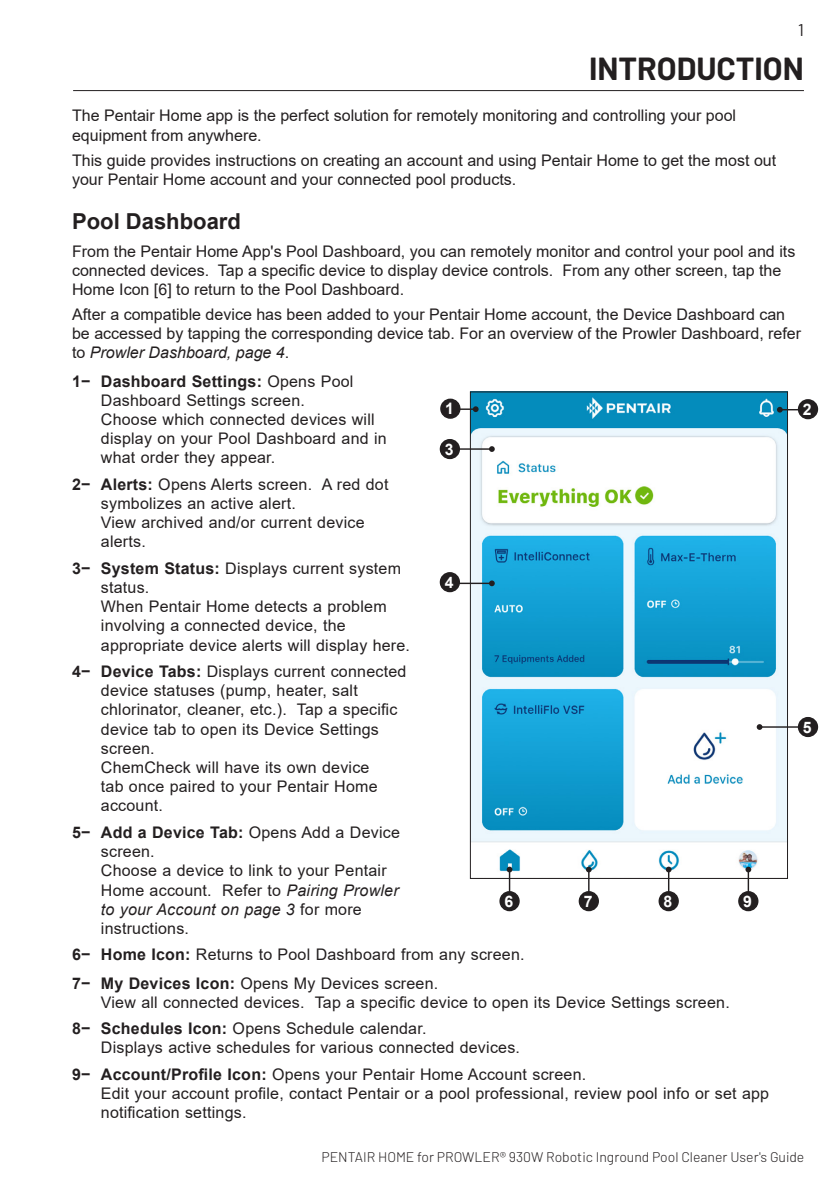
<style>
.page{position:relative;width:840px;height:1191px;background:#fff}
.page>*{position:absolute;margin:0;border:0;box-sizing:border-box;transform-origin:0 0}
.t1{font:700 32px "Barlow";color:#231f20}
.t2{font:700 22px "Arial";color:#231f20}
.t3{font:17px "Barlow";color:#231f20}
.Num_List_Indent{font:16px/19.2px "Arial";letter-spacing:.015em;color:#231f20}
.t4{font:700 15.8px "Arial";color:#fff}
.t5{font:300 14px "Barlow";color:#231f20}
.s1{font-style:italic}
.s2{font-weight:700}
</style>
<div class="page">
<hr style="left:73px;top:90px;width:730px;height:1px;background:#231f20">
<img style="left:472px;top:394px;width:313px;height:482px">
<div style="left:470px;top:392px;width:317px;height:486px;border:1px solid #231f20"></div>
<hr style="left:450px;top:448px;width:41px;height:2px;background:#231f20">
<svg style="left:488px;top:446px;width:6px;height:6px"></svg>
<hr style="left:450px;top:582px;width:41px;height:2px;background:#231f20">
<svg style="left:488px;top:580px;width:6px;height:6px"></svg>
<hr style="left:587px;top:869px;width:2px;height:23px;background:#231f20">
<svg style="left:585px;top:866px;width:6px;height:6px"></svg>
<hr style="left:667px;top:869px;width:2px;height:23px;background:#231f20">
<svg style="left:665px;top:866px;width:6px;height:6px"></svg>
<svg style="left:745px;top:866px;width:5px;height:25px"></svg>
<svg style="left:776px;top:407px;width:21px;height:5px"></svg>
<hr style="left:508px;top:869px;width:2px;height:23px;background:#231f20">
<svg style="left:506px;top:866px;width:6px;height:6px"></svg>
<hr style="left:450px;top:408px;width:25px;height:2px;background:#231f20">
<svg style="left:472px;top:406px;width:6px;height:6px"></svg>
<hr style="left:759px;top:726px;width:46px;height:1px;background:#231f20">
<svg style="left:756px;top:724px;width:6px;height:6px"></svg>
<div style="left:659px;top:891px;width:18px;height:19px;background:#231f20;border-radius:50%"></div>
<div style="left:658px;top:891px;width:20px;height:20px;border:1px solid #231f20;border-radius:50%"></div>
<div style="left:579px;top:891px;width:19px;height:19px;background:#231f20;border-radius:50%"></div>
<div style="left:578px;top:891px;width:20px;height:20px;border:1px solid #231f20;border-radius:50%"></div>
<div style="left:500px;top:891px;width:18px;height:19px;background:#231f20;border-radius:50%"></div>
<div style="left:499px;top:891px;width:20px;height:20px;border:1px solid #231f20;border-radius:50%"></div>
<div style="left:798px;top:717px;width:19px;height:19px;background:#231f20;border-radius:50%"></div>
<div style="left:797px;top:717px;width:20px;height:20px;border:1px solid #231f20;border-radius:50%"></div>
<div style="left:440px;top:399px;width:19px;height:19px;background:#231f20;border-radius:50%"></div>
<div style="left:440px;top:398px;width:20px;height:21px;border:1px solid #231f20;border-radius:50%"></div>
<div style="left:798px;top:400px;width:19px;height:18px;background:#231f20;border-radius:50%"></div>
<div style="left:797px;top:399px;width:20px;height:20px;border:1px solid #231f20;border-radius:50%"></div>
<div style="left:440px;top:573px;width:19px;height:18px;background:#231f20;border-radius:50%"></div>
<div style="left:439px;top:572px;width:21px;height:20px;border:1px solid #231f20;border-radius:50%"></div>
<div style="left:440px;top:440px;width:19px;height:18px;background:#231f20;border-radius:50%"></div>
<div style="left:439px;top:439px;width:21px;height:20px;border:1px solid #231f20;border-radius:50%"></div>
<div style="left:738px;top:891px;width:19px;height:19px;background:#231f20;border-radius:50%"></div>
<div style="left:737px;top:891px;width:21px;height:20px;border:1px solid #231f20;border-radius:50%"></div>
<p class="t3" style="left:797px;top:19px;width:7px">1</p>
<p class="t1" style="left:588px;top:49px;width:216px">INTRODUCTION</p>
<p class="Num_List_Indent" style="left:72px;top:106px;width:665px">The Pentair Home app is the perfect solution for remotely monitoring and controlling your pool equipment from anywhere.</p>
<p class="Num_List_Indent" style="left:72px;top:150px;width:705px">This guide provides instructions on creating an account and using Pentair Home to get the most out your Pentair Home account and your connected pool products.</p>
<p class="t2" style="left:72px;top:206px;width:170px">Pool Dashboard</p>
<p class="Num_List_Indent" style="left:72px;top:241px;width:724px">From the Pentair Home App's Pool Dashboard, you can remotely monitor and control your pool and its connected devices. Tap a specific device to display device controls. From any other screen, tap the<br>Home Icon [6] to return to the Pool Dashboard.</p>
<p class="Num_List_Indent" style="left:72px;top:304px;width:730px">After a compatible device has been added to your Pentair Home account, the Device Dashboard can be accessed by tapping the corresponding device tab. For an overview of the Prowler Dashboard, refer to <span class="s1">Prowler Dashboard, page 4</span>.</p>
<p class="Num_List_Indent" style="left:101px;top:371px;width:254px;text-indent:-29px"><span class="s2">1− Dashboard Settings:</span> Opens Pool<br>Dashboard Settings screen.</p>
<p class="Num_List_Indent" style="left:101px;top:409px;width:287px">Choose which connected devices will display on your Pool Dashboard and in what order they appear.</p>
<p class="Num_List_Indent" style="left:101px;top:474px;width:289px;text-indent:-29px"><span class="s2">2− Alerts:</span> Opens Alerts screen. A red dot symbolizes an active alert.</p>
<p class="Num_List_Indent" style="left:101px;top:513px;width:265px">View archived and/or current device alerts.</p>
<p class="Num_List_Indent" style="left:101px;top:558px;width:301px;text-indent:-29px"><span class="s2">3− System Status:</span> Displays current system status.</p>
<p class="Num_List_Indent" style="left:101px;top:597px;width:310px">When Pentair Home detects a problem involving a connected device, the appropriate device alerts will display here.</p>
<p class="Num_List_Indent" style="left:101px;top:661px;width:307px;text-indent:-29px"><span class="s2">4− Device Tabs:</span> Displays current connected device statuses (pump, heater, salt chlorinator, cleaner, etc.). Tap a specific device tab to open its Device Settings screen.</p>
<p class="Num_List_Indent" style="left:101px;top:757px;width:278px">ChemCheck will have its own device tab once paired to your Pentair Home account.</p>
<p class="Num_List_Indent" style="left:101px;top:822px;width:300px;text-indent:-29px"><span class="s2">5− Add a Device Tab:</span> Opens Add a Device screen.</p>
<p class="Num_List_Indent" style="left:101px;top:861px;width:299px">Choose a device to link to your Pentair<br>Home account. Refer to <span class="s1">Pairing Prowler to your Account on page 3</span> for more instructions.</p>
<p class="Num_List_Indent" style="left:72px;top:945px;width:454px"><span class="s2">6− Home Icon:</span> Returns to Pool Dashboard from any screen.</p>
<p class="Num_List_Indent" style="left:72px;top:973px;width:367px"><span class="s2">7− My Devices Icon:</span> Opens My Devices screen.</p>
<p class="Num_List_Indent" style="left:101px;top:992px;width:630px">View all connected devices. Tap a specific device to open its Device Settings screen.</p>
<p class="Num_List_Indent" style="left:72px;top:1018px;width:356px"><span class="s2">8− Schedules Icon:</span> Opens Schedule calendar.</p>
<p class="Num_List_Indent" style="left:101px;top:1038px;width:420px">Displays active schedules for various connected devices.</p>
<p class="Num_List_Indent" style="left:72px;top:1064px;width:515px"><span class="s2">9− Account/Profile Icon:</span> Opens your Pentair Home Account screen.</p>
<p class="Num_List_Indent" style="left:101px;top:1083px;width:669px">Edit your account profile, contact Pentair or a pool professional, review pool info or set app notification settings.</p>
<p class="t4" style="left:445px;top:398px;width:10px">1</p>
<p class="t4" style="left:802px;top:398px;width:10px">2</p>
<p class="t4" style="left:444px;top:438px;width:10px">3</p>
<p class="t4" style="left:444px;top:571px;width:10px">4</p>
<p class="t4" style="left:802px;top:716px;width:10px">5</p>
<p class="t4" style="left:504px;top:890px;width:10px">6</p>
<p class="t4" style="left:583px;top:890px;width:10px">7</p>
<p class="t4" style="left:663px;top:890px;width:10px">8</p>
<p class="t4" style="left:742px;top:890px;width:10px">9</p>
<p class="t5" style="left:321px;top:1147px;width:484px">PENTAIR HOME for PROWLER® 930W Robotic Inground Pool Cleaner User's Guide</p>
</div>
